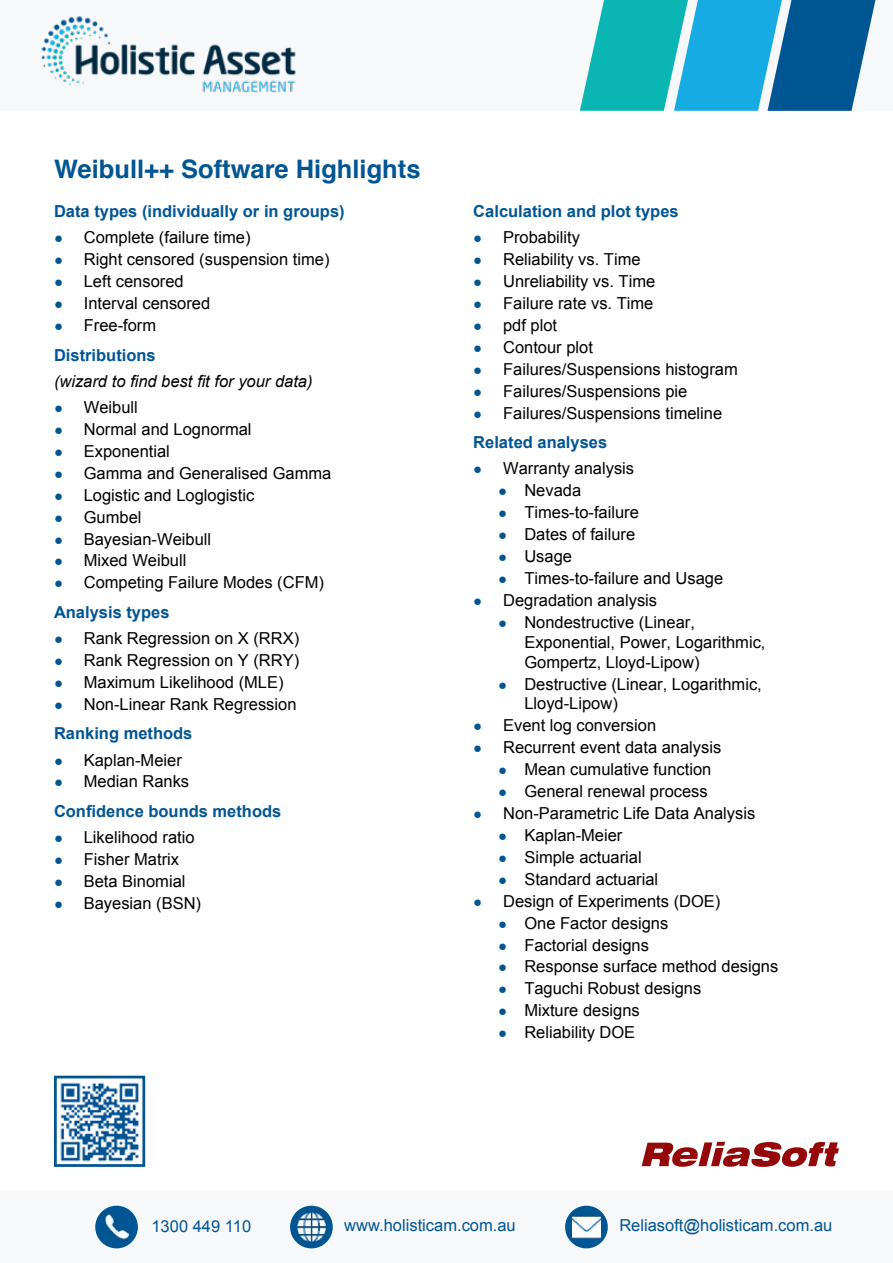
<style>
.page{position:relative;width:893px;height:1263px;background:#fff}
.page>*{position:absolute;margin:0;border:0;box-sizing:border-box;transform-origin:0 0}
.t1{font:700 25.5px "Helvetica";color:#005593}
.t2{font:16.5px/19.8px "Arial";color:#000}
.t3{font:700 16.5px "Arial";color:#005593}
.t4{font:16.5px "Arial";color:#005593}
.t5{font:italic 16.5px "Arial";color:#000}
.t6{font:15px "Arial";color:#005593}
</style>
<div class="page">
<div style="left:0;top:1191px;width:893px;height:72px;background:#f7f8f9"></div>
<div style="left:95px;top:1206px;width:43px;height:42px;background:#005593;border-radius:50%"></div>
<img style="left:101px;top:1212px;width:31px;height:30px">
<div style="left:290px;top:1206px;width:43px;height:42px;background:#005593;border-radius:50%"></div>
<img style="left:296px;top:1212px;width:31px;height:30px">
<div style="left:565px;top:1206px;width:43px;height:42px;background:#005593;border-radius:50%"></div>
<img style="left:572px;top:1214px;width:29px;height:25px">
<svg style="left:642px;top:1142px;width:197px;height:25px"></svg>
<div style="left:0;top:0;width:893px;height:111px;background:#f7f8f9"></div>
<img style="left:41px;top:16px;width:255px;height:77px">
<svg style="left:580px;top:0;width:296px;height:111px;background:#2da1c2"></svg>
<img style="left:60px;top:1082px;width:79px;height:80px">
<div style="left:54px;top:1076px;width:91px;height:91px;border:3px solid #005593"></div>
<h1 class="t1" style="left:54px;top:148px;width:368px">Weibull++ Software Highlights</h1>
<p class="t3" style="left:54px;top:201px;width:292px">Data types (individually or in groups(</p>
<p class="t2" style="left:84px;top:228px;width:168px">Complete (failure time(</p>
<p class="t6" style="left:54px;top:228px;width:11px">●</p>
<p class="t3" style="left:473px;top:201px;width:207px">Calculation and plot types</p>
<p class="t2" style="left:503px;top:228px;width:79px">Probability</p>
<p class="t6" style="left:473px;top:228px;width:11px">●</p>
<p class="t6" style="left:54px;top:250px;width:11px">●</p>
<p class="t2" style="left:84px;top:250px;width:247px">Right censored (suspension time(</p>
<p class="t6" style="left:473px;top:250px;width:11px">●</p>
<p class="t2" style="left:503px;top:250px;width:139px">Reliability vs. Time</p>
<p class="t6" style="left:54px;top:272px;width:11px">●</p>
<p class="t2" style="left:84px;top:272px;width:101px">Left censored</p>
<p class="t6" style="left:473px;top:272px;width:11px">●</p>
<p class="t2" style="left:503px;top:272px;width:154px">Unreliability vs. Time</p>
<p class="t6" style="left:54px;top:294px;width:11px">●</p>
<p class="t2" style="left:84px;top:294px;width:128px">Interval censored</p>
<p class="t6" style="left:473px;top:294px;width:11px">●</p>
<p class="t2" style="left:503px;top:294px;width:152px">Failure rate vs. Time</p>
<p class="t2" style="left:84px;top:316px;width:74px">Free-form</p>
<p class="t6" style="left:54px;top:316px;width:11px">●</p>
<p class="t3" style="left:54px;top:344px;width:103px">Distributions</p>
<p class="t5" style="left:54px;top:370px;width:260px">(wizard to find best fit for your data(</p>
<p class="t2" style="left:84px;top:397px;width:56px">Weibull</p>
<p class="t6" style="left:54px;top:398px;width:11px">●</p>
<p class="t6" style="left:54px;top:420px;width:11px">●</p>
<p class="t2" style="left:84px;top:419px;width:169px">Normal and Lognormal</p>
<p class="t6" style="left:54px;top:442px;width:11px">●</p>
<p class="t2" style="left:84px;top:441px;width:88px">Exponential</p>
<p class="t6" style="left:54px;top:464px;width:11px">●</p>
<p class="t2" style="left:84px;top:463px;width:249px">Gamma and Generalised Gamma</p>
<p class="t6" style="left:473px;top:316px;width:11px">●</p>
<p class="t2" style="left:503px;top:316px;width:56px">pdf plot</p>
<p class="t6" style="left:473px;top:338px;width:11px">●</p>
<p class="t2" style="left:503px;top:337px;width:91px">Contour plot</p>
<p class="t6" style="left:473px;top:360px;width:11px">●</p>
<p class="t2" style="left:503px;top:359px;width:236px">Failures/Suspensions histogram</p>
<p class="t6" style="left:473px;top:382px;width:11px">●</p>
<p class="t2" style="left:503px;top:381px;width:186px">Failures/Suspensions pie</p>
<p class="t2" style="left:503px;top:403px;width:221px">Failures/Suspensions timeline</p>
<p class="t6" style="left:473px;top:404px;width:11px">●</p>
<p class="t3" style="left:473px;top:432px;width:135px">Related analyses</p>
<p class="t2" style="left:503px;top:459px;width:133px">Warranty analysis</p>
<p class="t6" style="left:473px;top:459px;width:11px">●</p>
<p class="t6" style="left:54px;top:486px;width:11px">●</p>
<p class="t2" style="left:84px;top:485px;width:172px">Logistic and Loglogistic</p>
<p class="t6" style="left:498px;top:481px;width:11px">●</p>
<p class="t2" style="left:524px;top:481px;width:58px">Nevada</p>
<p class="t6" style="left:54px;top:507px;width:11px">●</p>
<p class="t2" style="left:84px;top:507px;width:59px">Gumbel</p>
<p class="t6" style="left:498px;top:503px;width:11px">●</p>
<p class="t2" style="left:524px;top:503px;width:116px">Times-to-failure</p>
<p class="t6" style="left:54px;top:529px;width:11px">●</p>
<p class="t2" style="left:84px;top:529px;width:129px">Bayesian-Weibull</p>
<p class="t6" style="left:498px;top:525px;width:11px">●</p>
<p class="t2" style="left:524px;top:525px;width:112px">Dates of failure</p>
<p class="t6" style="left:54px;top:551px;width:11px">●</p>
<p class="t2" style="left:84px;top:551px;width:104px">Mixed Weibull</p>
<p class="t6" style="left:498px;top:547px;width:11px">●</p>
<p class="t2" style="left:524px;top:547px;width:49px">Usage</p>
<p class="t2" style="left:84px;top:573px;width:242px">Competing Failure Modes (CFM(</p>
<p class="t6" style="left:54px;top:573px;width:11px">●</p>
<p class="t3" style="left:54px;top:601px;width:117px">Analysis types</p>
<p class="t2" style="left:84px;top:628px;width:217px">Rank Regression on X (RRX(</p>
<p class="t6" style="left:54px;top:629px;width:11px">●</p>
<p class="t6" style="left:54px;top:651px;width:11px">●</p>
<p class="t6" style="left:54px;top:673px;width:11px">●</p>
<p class="t2" style="left:84px;top:650px;width:217px">Rank Regression on Y (RRY(</p>
<p class="t2" style="left:84px;top:672px;width:201px">Maximum Likelihood (MLE(</p>
<p class="t2" style="left:84px;top:694px;width:214px">Non-Linear Rank Regression</p>
<p class="t6" style="left:54px;top:695px;width:11px">●</p>
<p class="t3" style="left:54px;top:723px;width:140px">Ranking methods</p>
<p class="t2" style="left:84px;top:750px;width:100px">Kaplan-Meier</p>
<p class="t6" style="left:54px;top:750px;width:11px">●</p>
<p class="t2" style="left:84px;top:772px;width:107px">Median Ranks</p>
<p class="t6" style="left:54px;top:772px;width:11px">●</p>
<p class="t3" style="left:54px;top:800px;width:229px">Confidence bounds methods</p>
<p class="t2" style="left:84px;top:828px;width:112px">Likelihood ratio</p>
<p class="t6" style="left:54px;top:828px;width:11px">●</p>
<p class="t6" style="left:473px;top:591px;width:11px">●</p>
<p class="t6" style="left:473px;top:716px;width:11px">●</p>
<p class="t6" style="left:473px;top:738px;width:11px">●</p>
<p class="t6" style="left:473px;top:804px;width:11px">●</p>
<p class="t2" style="left:524px;top:569px;width:200px">Times-to-failure and Usage</p>
<p class="t6" style="left:498px;top:569px;width:11px">●</p>
<p class="t2" style="left:503px;top:590px;width:156px">Degradation analysis</p>
<p class="t6" style="left:498px;top:613px;width:11px">●</p>
<p class="t2" style="left:524px;top:612px;width:172px">Nondestructive (Linear,</p>
<p class="t2" style="left:524px;top:632px;width:243px">Exponential, Power, Logarithmic,<br>Gompertz, Lloyd-Lipow(</p>
<p class="t2" style="left:524px;top:674px;width:239px">Destructive (Linear, Logarithmic,</p>
<p class="t6" style="left:498px;top:674px;width:11px">●</p>
<p class="t2" style="left:503px;top:693px;width:155px;line-height:21.9px;text-indent:21px">Lloyd-Lipow(<br>Event log conversion</p>
<p class="t2" style="left:503px;top:738px;width:220px">Recurrent event data analysis</p>
<p class="t6" style="left:498px;top:760px;width:11px">●</p>
<p class="t2" style="left:524px;top:760px;width:189px">Mean cumulative function</p>
<p class="t2" style="left:524px;top:781px;width:185px">General renewal process</p>
<p class="t6" style="left:498px;top:782px;width:11px">●</p>
<p class="t2" style="left:503px;top:803px;width:254px">Non-Parametric Life Data Analysis</p>
<p class="t6" style="left:498px;top:826px;width:11px">●</p>
<p class="t2" style="left:524px;top:825px;width:100px">Kaplan-Meier</p>
<p class="t6" style="left:54px;top:850px;width:11px">●</p>
<p class="t2" style="left:84px;top:849px;width:97px">Fisher Matrix</p>
<p class="t6" style="left:498px;top:848px;width:11px">●</p>
<p class="t2" style="left:524px;top:847px;width:119px">Simple actuarial</p>
<p class="t6" style="left:54px;top:872px;width:11px">●</p>
<p class="t6" style="left:54px;top:894px;width:11px">●</p>
<p class="t2" style="left:84px;top:871px;width:103px">Beta Binomial</p>
<p class="t2" style="left:84px;top:893px;width:119px">Bayesian (BSN(</p>
<p class="t6" style="left:473px;top:891px;width:11px">●</p>
<p class="t2" style="left:524px;top:869px;width:135px">Standard actuarial</p>
<p class="t6" style="left:498px;top:870px;width:11px">●</p>
<p class="t2" style="left:503px;top:891px;width:219px">Design of Experiments (DOE(</p>
<p class="t6" style="left:498px;top:913px;width:11px">●</p>
<p class="t2" style="left:524px;top:913px;width:145px">One Factor designs</p>
<p class="t6" style="left:498px;top:935px;width:11px">●</p>
<p class="t2" style="left:524px;top:935px;width:126px">Factorial designs</p>
<p class="t6" style="left:498px;top:957px;width:11px">●</p>
<p class="t2" style="left:524px;top:957px;width:256px">Response surface method designs</p>
<p class="t6" style="left:498px;top:979px;width:11px">●</p>
<p class="t2" style="left:524px;top:979px;width:178px">Taguchi Robust designs</p>
<p class="t6" style="left:498px;top:1001px;width:11px">●</p>
<p class="t2" style="left:524px;top:1001px;width:117px">Mixture designs</p>
<p class="t6" style="left:498px;top:1023px;width:11px">●</p>
<p class="t2" style="left:524px;top:1023px;width:112px">Reliability DOE</p>
<p class="t4" style="left:151px;top:1216px;width:101px">1300 449 110</p>
<p class="t4" style="left:344px;top:1215px;width:173px">www.holisticam.com.au</p>
<p class="t4" style="left:619px;top:1214px;width:214px">Reliasoft@holisticam.com.au</p>
</div>
